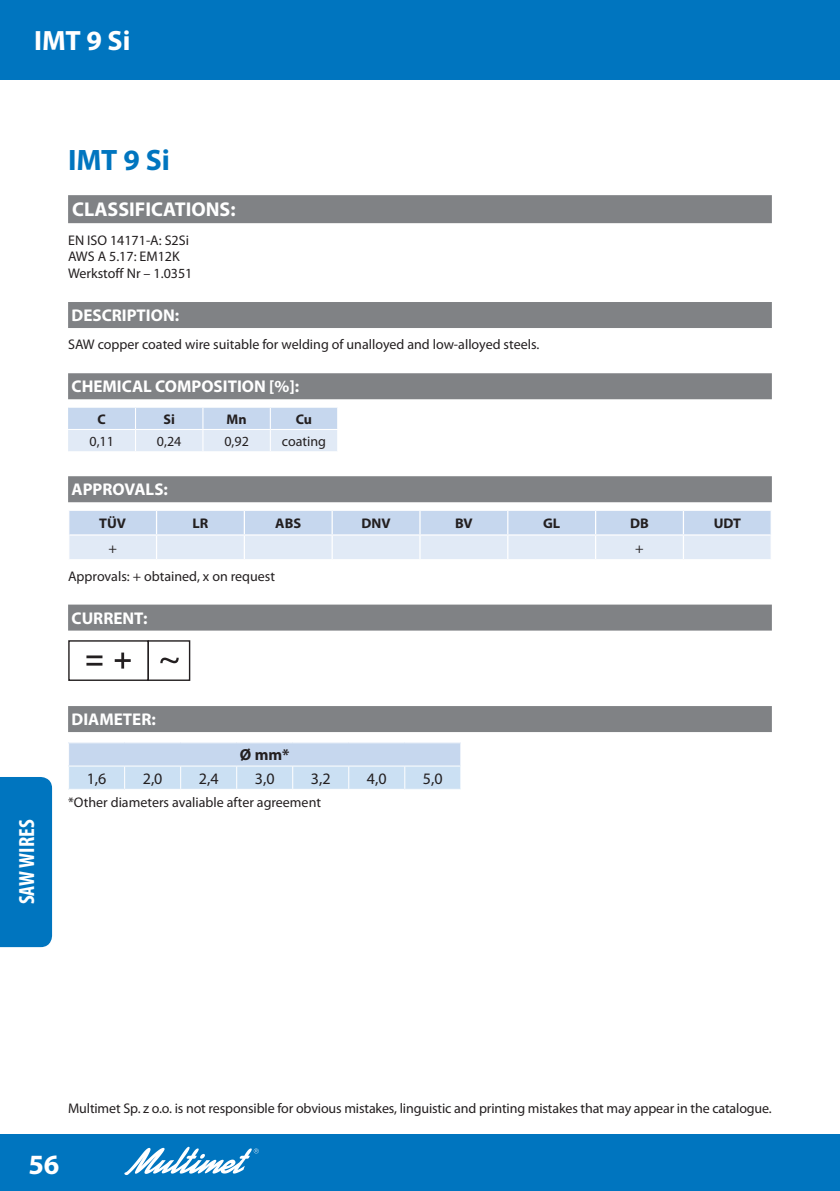
<style>
.page{position:relative;width:840px;height:1191px;background:#fff}
.page>*{position:absolute;margin:0;border:0;box-sizing:border-box;transform-origin:0 0}
.t1{font:700 29.6px "Myriad Pro";color:#0075bf}
.t2{font:700 28px "Myriad Pro";color:#fff}
.t3{font:700 condensed 22px "Myriad Pro";color:#fff}
.t4{font:700 20px "Myriad Pro";color:#fff}
.t5{font:700 17px "Myriad Pro";color:#fff}
.t6{font:16px "Myriad Pro";color:#231f20}
.t7{font:700 16px "Myriad Pro";color:#231f20}
.t8{font:14px/16.8px "Myriad Pro";color:#231f20}
.t9{font:700 14px "Myriad Pro";color:#231f20}
</style>
<div class="page">
<hr style="left:839px;top:0;width:1px;height:79px;background:#0075bf">
<div style="left:0;top:0;width:839px;height:79px;background:#0075bf"></div>
<hr style="left:839px;top:1134px;width:1px;height:57px;background:#0075bf">
<div style="left:0;top:1134px;width:839px;height:57px;background:#0075bf"></div>
<svg style="left:124px;top:1146px;width:134px;height:29px"></svg>
<div style="left:0;top:777px;width:52px;height:170px;background:#0075bf"></div>
<div style="left:68px;top:195px;width:703px;height:28px;background:#808285"></div>
<div style="left:68px;top:302px;width:703px;height:26px;background:#808285"></div>
<div style="left:68px;top:373px;width:703px;height:26px;background:#808285"></div>
<div style="left:68px;top:476px;width:703px;height:26px;background:#808285"></div>
<div style="left:68px;top:604px;width:703px;height:26px;background:#808285"></div>
<div style="left:68px;top:706px;width:703px;height:26px;background:#808285"></div>
<svg style="left:68px;top:407px;width:270px;height:44px;background:#d5e2f2"></svg>
<svg style="left:69px;top:510px;width:702px;height:49px;background:#d5e2f2"></svg>
<div style="left:68px;top:640px;width:81px;height:41px;border:1px solid #231f20"></div>
<div style="left:147px;top:640px;width:43px;height:41px;border:1px solid #231f20"></div>
<svg style="left:86px;top:652px;width:45px;height:16px"></svg>
<svg style="left:160px;top:657px;width:19px;height:6px"></svg>
<div style="left:69px;top:742px;width:391px;height:24px;background:#c6d7ee"></div>
<div style="left:69px;top:766px;width:55px;height:23px;background:#cbe0f3"></div>
<div style="left:404px;top:766px;width:56px;height:23px;background:#cbe0f3"></div>
<hr style="left:68px;top:765px;width:57px;height:1px;background:#fff">
<hr style="left:125px;top:765px;width:55px;height:1px;background:#fff">
<hr style="left:180px;top:765px;width:56px;height:1px;background:#fff">
<hr style="left:236px;top:765px;width:56px;height:1px;background:#fff">
<hr style="left:292px;top:765px;width:56px;height:1px;background:#fff">
<hr style="left:348px;top:765px;width:56px;height:1px;background:#fff">
<hr style="left:404px;top:765px;width:57px;height:1px;background:#fff">
<hr style="left:68px;top:742px;width:57px;height:1px;background:#fff">
<hr style="left:125px;top:742px;width:55px;height:1px;background:#fff">
<hr style="left:180px;top:742px;width:56px;height:1px;background:#fff">
<hr style="left:236px;top:742px;width:56px;height:1px;background:#fff">
<hr style="left:292px;top:742px;width:56px;height:1px;background:#fff">
<hr style="left:348px;top:742px;width:56px;height:1px;background:#fff">
<hr style="left:404px;top:742px;width:57px;height:1px;background:#fff">
<svg style="left:124px;top:766px;width:281px;height:23px;background:#cde1f3"></svg>
<svg style="left:460px;top:743px;width:1px;height:46px"></svg>
<h2 class="t2" style="left:34px;top:22px;width:98px">IMT 9 Si</h2>
<h1 class="t1" style="left:68px;top:140px;width:103px">IMT 9 Si</h1>
<h3 class="t4" style="left:72px;top:197px;width:165px">CLASSIFICATIONS:</h3>
<p class="t8" style="left:68px;top:231px;width:126px">EN ISO 14171-A: S2Si<br>AWS A 5.17: EM12K<br>Werkstoff Nr – 1.0351</p>
<p class="t5" style="left:71px;top:304px;width:109px">DESCRIPTION:</p>
<p class="t8" style="left:68px;top:336px;width:472px">SAW copper coated wire suitable for welding of unalloyed and low-alloyed steels.</p>
<p class="t5" style="left:71px;top:376px;width:229px">CHEMICAL COMPOSITION [%]:</p>
<p class="t9" style="left:98px;top:410px;width:10px">C</p>
<p class="t9" style="left:163px;top:410px;width:13px">Si</p>
<p class="t9" style="left:226px;top:410px;width:22px">Mn</p>
<p class="t9" style="left:296px;top:410px;width:18px">Cu</p>
<p class="t8" style="left:89px;top:432px;width:26px">0,11</p>
<p class="t8" style="left:157px;top:432px;width:26px">0,24</p>
<p class="t8" style="left:224px;top:432px;width:26px">0,92</p>
<p class="t8" style="left:282px;top:432px;width:46px">coating</p>
<p class="t5" style="left:71px;top:478px;width:98px">APPROVALS:</p>
<p class="t9" style="left:99px;top:514px;width:28px">TÜV</p>
<p class="t9" style="left:192px;top:514px;width:17px">LR</p>
<p class="t9" style="left:275px;top:514px;width:27px">ABS</p>
<p class="t9" style="left:361px;top:514px;width:31px">DNV</p>
<p class="t9" style="left:455px;top:514px;width:19px">BV</p>
<p class="t9" style="left:543px;top:514px;width:19px">GL</p>
<p class="t9" style="left:629px;top:514px;width:20px">DB</p>
<p class="t9" style="left:713px;top:514px;width:29px">UDT</p>
<p class="t8" style="left:108px;top:539px;width:10px">+</p>
<p class="t8" style="left:635px;top:539px;width:10px">+</p>
<p class="t8" style="left:68px;top:567px;width:208px">Approvals: + obtained, x on request</p>
<p class="t5" style="left:71px;top:607px;width:77px">CURRENT:</p>
<p class="t5" style="left:71px;top:708px;width:86px">DIAMETER:</p>
<p class="t7" style="left:240px;top:744px;width:51px">Ø mm*</p>
<h3 class="t3" style="left:13px;top:904px;width:86px;rotate:-90deg">SAW WIRES</h3>
<p class="t6" style="left:87px;top:768px;width:21px">1,6</p>
<p class="t6" style="left:143px;top:768px;width:21px">2,0</p>
<p class="t6" style="left:199px;top:768px;width:21px">2,4</p>
<p class="t6" style="left:255px;top:768px;width:21px">3,0</p>
<p class="t6" style="left:311px;top:768px;width:21px">3,2</p>
<p class="t6" style="left:366px;top:768px;width:21px">4,0</p>
<p class="t6" style="left:422px;top:768px;width:21px">5,0</p>
<p class="t8" style="left:68px;top:793px;width:254px">*Other diameters avaliable after agreement</p>
<p class="t8" style="left:68px;top:1099px;width:704px">Multimet Sp. z o.o. is not responsible for obvious mistakes, linguistic and printing mistakes that may appear in the catalogue.</p>
<h2 class="t2" style="left:28px;top:1146px;width:33px">56</h2>
</div>
